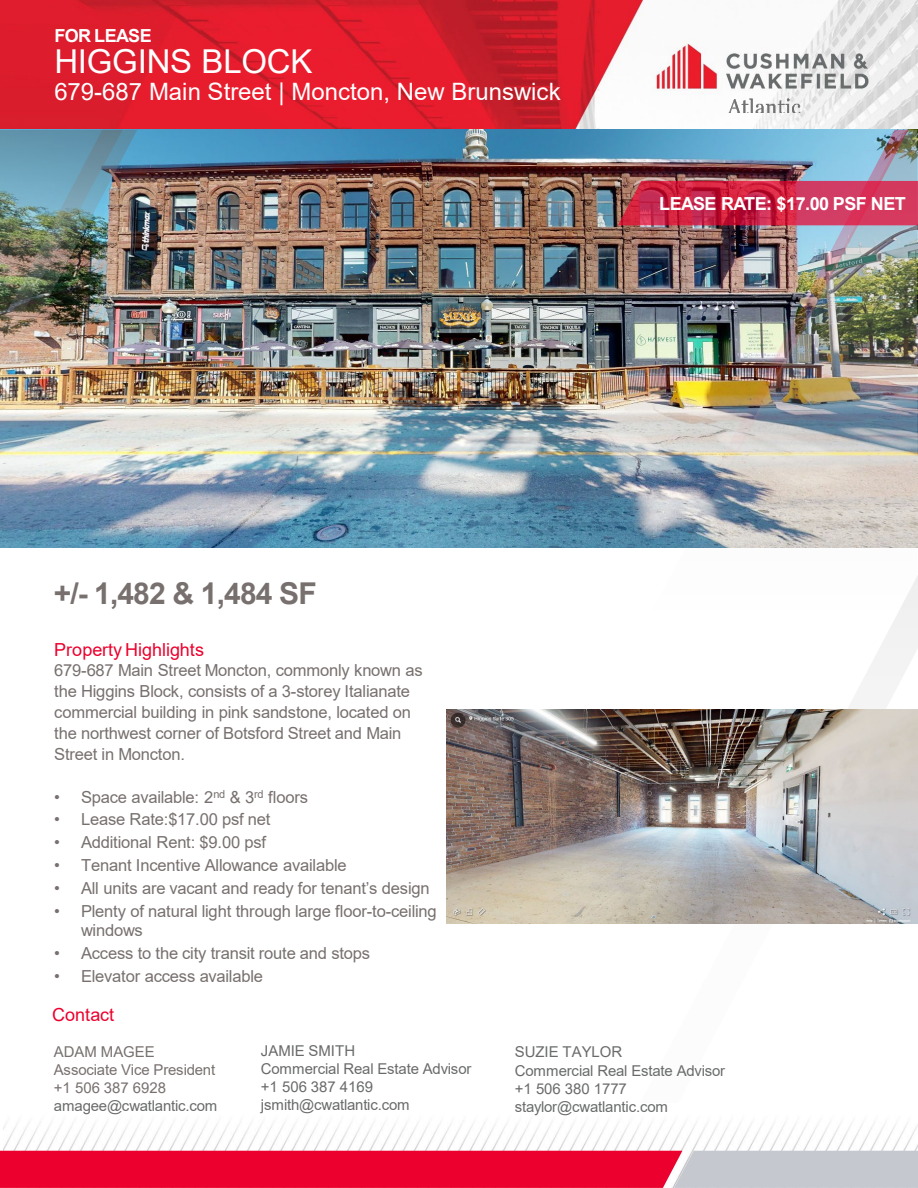
<style>
.page{position:relative;width:918px;height:1188px;background:#fff}
.page>*{position:absolute;margin:0;border:0;box-sizing:border-box;transform-origin:0 0}
.t1{font:33px "Arial";letter-spacing:-.005em;color:#fff}
.t2{font:700 30px "Arial";letter-spacing:-.03em;color:#77706e}
.t3{font:24px "Arial";color:#fff}
.t4{font:700 18px "Arial";letter-spacing:-.03em;color:#fff}
.t5{font:18px "Arial";color:#ec002d}
.t6{font:16.5px/21px "Arial";letter-spacing:-.015em;color:#77706e}
.t7{font:15px/18px "Arial";letter-spacing:-.015em;color:#696b6b}
.t8{font:15px/18px "Arial";letter-spacing:-.005em;color:#77706e}
</style>
<div class="page">
<img style="left:0;top:0;width:918px;height:547px">
<img style="left:657px;top:90px;width:216px;height:23px">
<svg style="left:595px;top:576px;width:323px;height:348px"></svg>
<img style="left:4px;top:1121px;width:914px;height:30px">
<svg style="left:0;top:1151px;width:918px;height:37px;background:#e23658"></svg>
<img style="left:653px;top:130px;width:264px;height:480px">
<img style="left:704px;top:130px;width:204px;height:363px">
<svg style="left:618px;top:181px;width:300px;height:44px;background:#cb2d4e"></svg>
<img style="left:0;top:130px;width:137px;height:261px">
<img style="left:446px;top:710px;width:471px;height:213px">
<p class="t4" style="left:54px;top:23px;width:99px">FOR LEASE</p>
<h1 class="t1" style="left:54px;top:39px;width:260px">HIGGINS BLOCK</h1>
<h3 class="t3" style="left:54px;top:75px;width:508px">679-687 Main Street | Moncton, New Brunswick</h3>
<p class="t4" style="left:659px;top:191px;width:248px">LEASE RATE: $17.00 PSF NET</p>
<p class="t2" style="left:54px;top:572px;width:264px">+/- 1,482 &amp; 1,484 SF</p>
<p class="t5" style="left:54px;top:637px;width:151px">Property Highlights</p>
<p class="t6" style="left:54px;top:660px;width:370px">679-687 Main Street Moncton, commonly known as the Higgins Block, consists of a 3-storey Italianate commercial building in pink sandstone, located on the northwest corner of Botsford Street and Main Street in Moncton.</p>
<p class="t6" style="left:54px;top:786px;width:255px">• Space available: 2<sup>nd</sup> &amp; 3<sup>rd</sup> floors</p>
<p class="t6" style="left:54px;top:809px;width:218px">• Lease Rate:$17.00 psf net</p>
<p class="t6" style="left:54px;top:832px;width:214px">• Additional Rent: $9.00 psf</p>
<p class="t6" style="left:54px;top:855px;width:294px">• Tenant Incentive Allowance available</p>
<p class="t6" style="left:54px;top:878px;width:377px">• All units are vacant and ready for tenant’s design</p>
<p class="t6" style="left:81px;top:901px;width:357px;line-height:19.8px;text-indent:-27px">• Plenty of natural light through large floor-to-ceiling windows</p>
<p class="t6" style="left:54px;top:943px;width:318px">• Access to the city transit route and stops</p>
<p class="t6" style="left:54px;top:966px;width:210px">• Elevator access available</p>
<p class="t5" style="left:52px;top:1003px;width:63px">Contact</p>
<p class="t8" style="left:54px;top:1042px;width:163px">ADAM MAGEE<br>Associate Vice President +1 506 387 6928</p>
<p class="t7" style="left:54px;top:1096px;width:165px">amagee@cwatlantic.com</p>
<p class="t7" style="left:261px;top:1042px;width:212px">JAMIE SMITH<br>Commercial Real Estate Advisor +1 506 387 4169 jsmith@cwatlantic.com</p>
<p class="t7" style="left:515px;top:1042px;width:212px;line-height:19.5px">SUZIE TAYLOR<br>Commercial Real Estate Advisor</p>
<p class="t7" style="left:515px;top:1080px;width:155px">+1 506 380 1777 staylor@cwatlantic.com</p>
</div>
